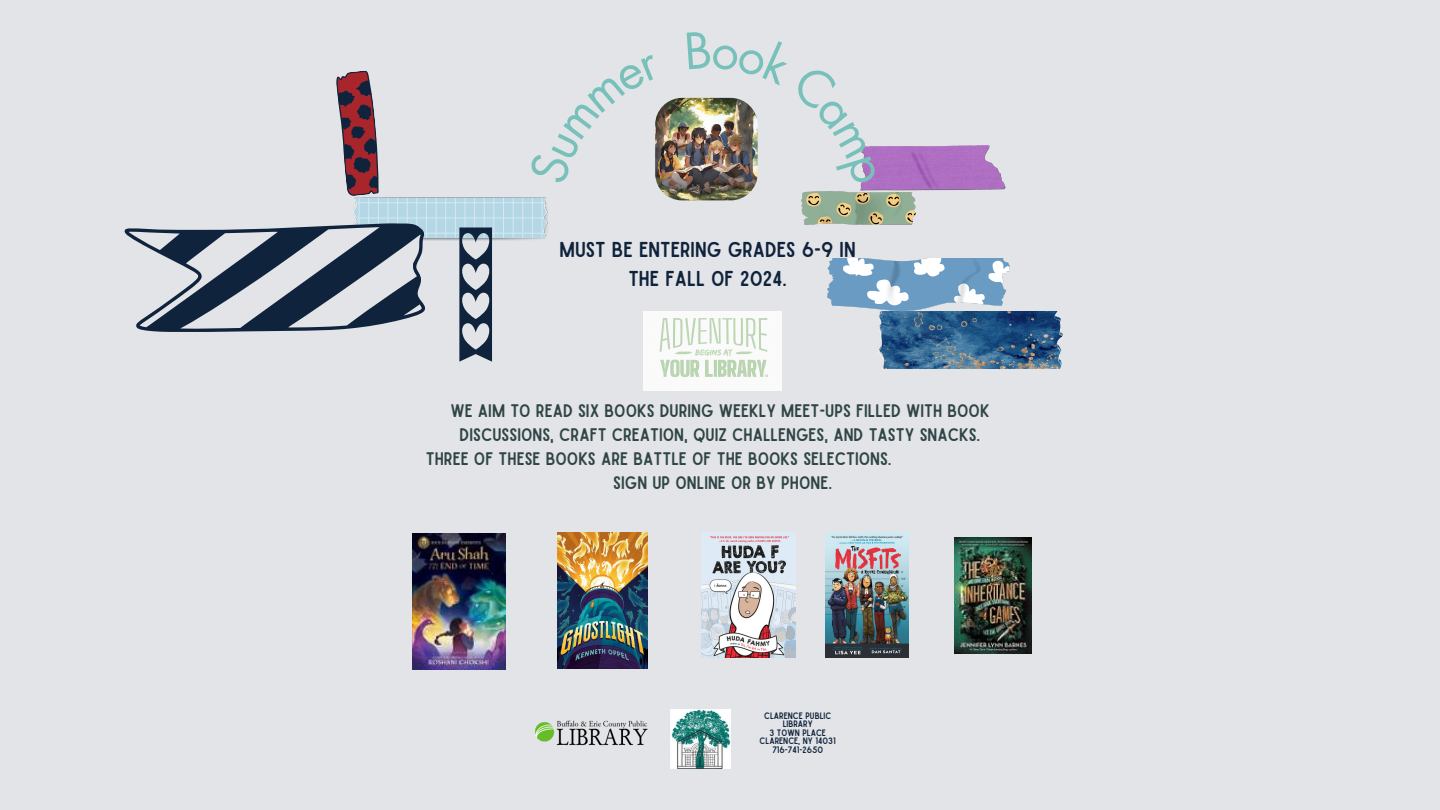
<style>
.page{position:relative;width:1440px;height:810px;background:#e2e4e7}
.page>*{position:absolute;margin:0;border:0;box-sizing:border-box;transform-origin:0 0}
.t1{font:20.6px/28.3px "Sailors";color:#10233c;text-align:center}
.t2{font:17.4px "Sailors";color:#304546}
.t3{font:8.9px/8.6px "Sailors";color:#10233c;text-align:center}
</style>
<div class="page">
<img style="left:670px;top:710px;width:60px;height:58px">
<img style="left:535px;top:720px;width:112px;height:26px">
<img style="left:655px;top:98px;width:103px;height:102px;border-radius:27px">
<img style="left:801px;top:191px;width:114px;height:34px">
<img style="left:354px;top:197px;width:194px;height:44px">
<svg style="left:459px;top:228px;width:33px;height:134px"></svg>
<img style="left:879px;top:311px;width:183px;height:58px">
<img style="left:860px;top:146px;width:145px;height:44px">
<svg style="left:336px;top:70px;width:43px;height:126px"></svg>
<svg style="left:124px;top:223px;width:301px;height:109px"></svg>
<img style="left:828px;top:259px;width:181px;height:52px">
<img style="left:644px;top:311px;width:138px;height:80px">
<img style="left:413px;top:533px;width:93px;height:136px">
<img style="left:557px;top:533px;width:90px;height:135px">
<img style="left:826px;top:533px;width:83px;height:125px">
<img style="left:701px;top:533px;width:95px;height:124px">
<img style="left:954px;top:538px;width:78px;height:116px">
<svg style="left:655px;top:108px;width:6px;height:77px"></svg>
<img style="left:687px;top:97px;width:191px;height:92px">
<p class="t1" style="left:560px;top:237px;width:298px">MUST BE ENTERING GRADES 6-9 IN<br>THE FALL OF 2024.</p>
<p class="t2" style="left:450px;top:404px;width:541px">WE AIM TO READ SIX BOOKS DURING WEEKLY MEET-UPS FILLED WITH BOOK</p>
<p class="t2" style="left:460px;top:428px;width:522px">DISCUSSIONS, CRAFT CREATION, QUIZ CHALLENGES, AND TASTY SNACKS.</p>
<p class="t2" style="left:426px;top:452px;width:467px">THREE OF THESE BOOKS ARE BATTLE OF THE BOOKS SELECTIONS.</p>
<p class="t2" style="left:613px;top:476px;width:220px">SIGN UP ONLINE OR BY PHONE.</p>
<h2 class="t3" style="left:764px;top:712px;width:69px">CLARENCE PUBLIC<br>LIBRARY</h2>
<p class="t3" style="left:769px;top:729px;width:58px">3 TOWN PLACE</p>
<p class="t3" style="left:760px;top:737px;width:78px">CLARENCE, NY 14031</p>
<p class="t3" style="left:772px;top:746px;width:52px">716-741-2650</p>
</div>
